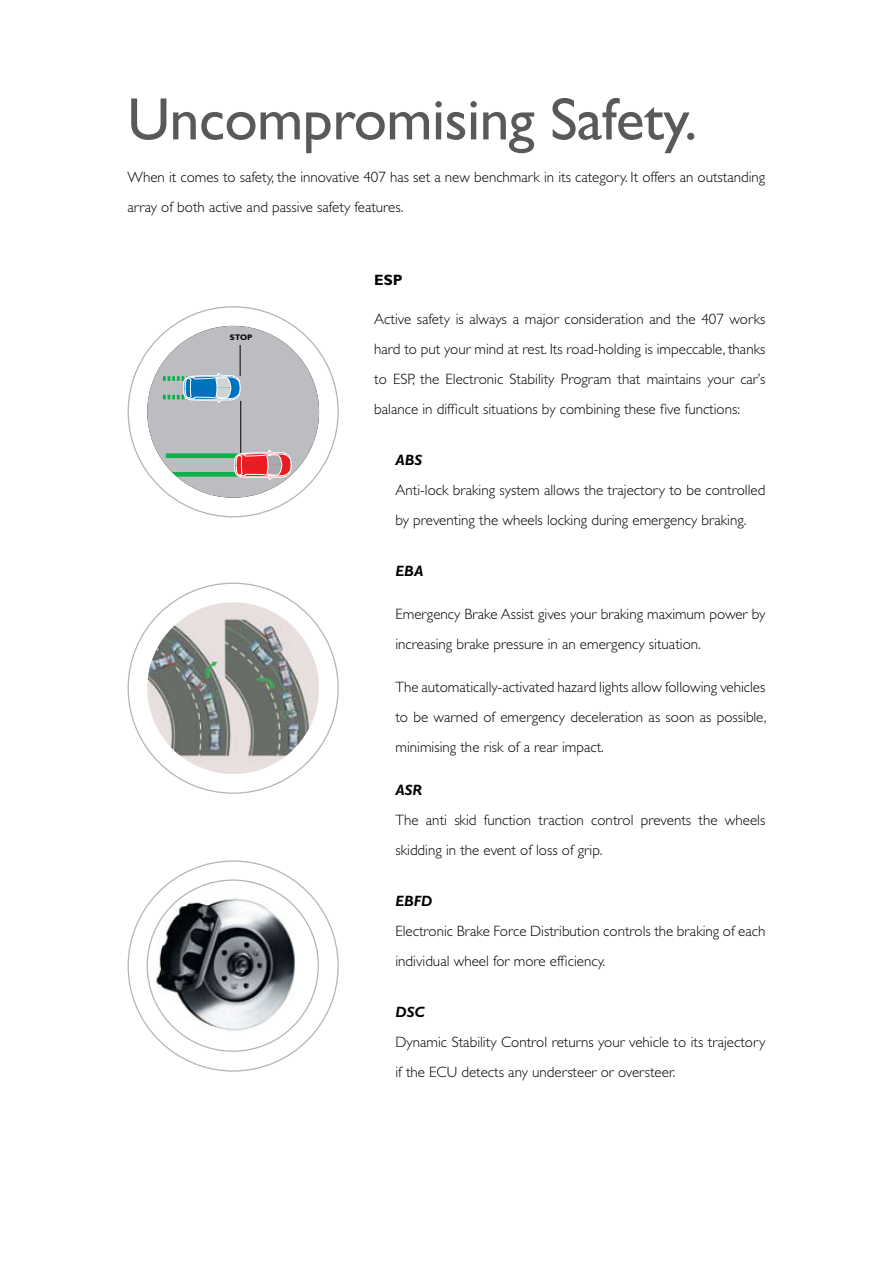
<style>
.page{position:relative;width:893px;height:1263px;background:#fff}
.page>*{position:absolute;margin:0;border:0;box-sizing:border-box;transform-origin:0 0}
.t1{font:60px "Gill Sans";letter-spacing:-.01em;color:#58595b}
.t2{font:300 15px/30px "Gill Sans";color:#000}
.t3{font:italic 700 15px "Gill Sans";color:#000}
.t4{font:700 15px "Gill Sans";color:#000}
.t5{font:700 8.1px "Gill Sans";color:#000}
</style>
<div class="page">
<svg style="left:147px;top:326px;width:172px;height:172px"></svg>
<img style="left:147px;top:602px;width:172px;height:172px;border-radius:86px">
<img style="left:150px;top:892px;width:160px;height:147px">
<h1 class="t1" style="left:128px;top:85px;width:571px">Uncompromising Safety.</h1>
<p class="t2" style="left:128px;top:162px;width:639px">When it comes to safety, the innovative 407 has set a new benchmark in its category. It offers an outstanding array of both active and passive safety features.</p>
<p class="t5" style="left:230px;top:332px;width:24px">STOP</p>
<p class="t4" style="left:374px;top:271px;width:30px">ESP</p>
<p class="t2" style="left:374px;top:304px;width:393px;text-align:justify">Active safety is always a major consideration and the 407 works hard to put your mind at rest. Its road-holding is impeccable, thanks to ESP, the Electronic Stability Program that maintains your car’s balance in difficult situations by combining these five functions:</p>
<p class="t3" style="left:395px;top:451px;width:28px">ABS</p>
<p class="t2" style="left:395px;top:475px;width:371px">Anti-lock braking system allows the trajectory to be controlled by preventing the wheels locking during emergency braking.</p>
<p class="t3" style="left:395px;top:563px;width:30px">EBA</p>
<p class="t2" style="left:395px;top:599px;width:371px">Emergency Brake Assist gives your braking maximum power by increasing brake pressure in an emergency situation.</p>
<p class="t2" style="left:395px;top:672px;width:373px;text-align:justify">The automatically-activated hazard lights allow following vehicles to be warned of emergency deceleration as soon as possible, minimising the risk of a rear impact.</p>
<p class="t3" style="left:395px;top:781px;width:28px">ASR</p>
<p class="t2" style="left:395px;top:804px;width:371px">The anti skid function traction control prevents the wheels skidding in the event of loss of grip.</p>
<p class="t3" style="left:395px;top:892px;width:38px">EBFD</p>
<p class="t2" style="left:395px;top:916px;width:371px">Electronic Brake Force Distribution controls the braking of each individual wheel for more efficiency.</p>
<p class="t3" style="left:395px;top:1003px;width:31px">DSC</p>
<p class="t2" style="left:395px;top:1027px;width:371px">Dynamic Stability Control returns your vehicle to its trajectory if the ECU detects any understeer or oversteer.</p>
</div>
